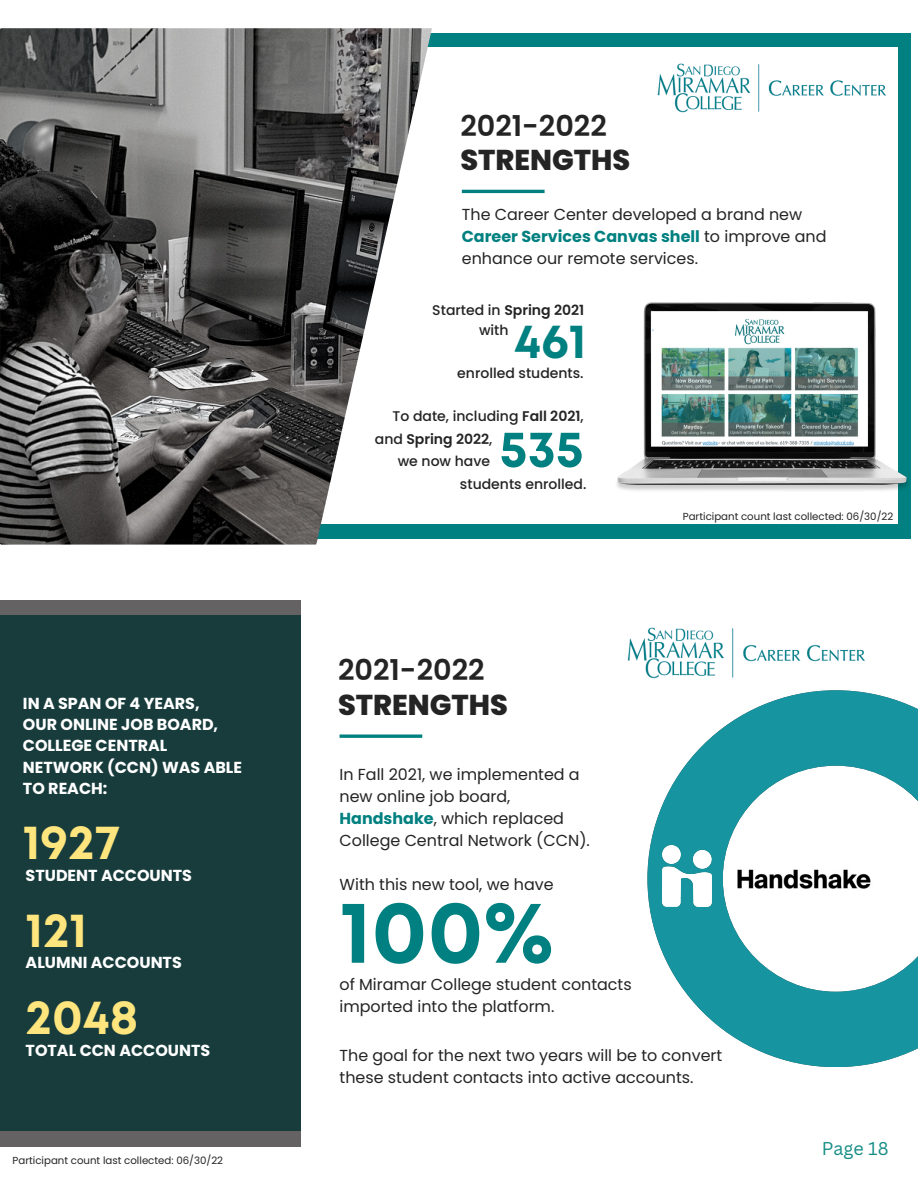
<style>
.page{position:relative;width:918px;height:1188px;background:#fff}
.page>*{position:absolute;margin:0;border:0;box-sizing:border-box;transform-origin:0 0}
.t1{font:700 88.5px "Mont";color:#008080}
.t2{font:700 51.3px "Mont";color:#008080}
.t3{font:700 48.45px/87.3px "Mont";color:#ffe57d}
.t4{font:700 48.45px "Mont";color:#008080}
.t5{font:600 28.65px "Poppins";color:#242424}
.t6{font:800 28.65px "Poppins";color:#242424}
.t7{font:18px "Canva Sans";color:#178d86}
.t8{font:15.9px/22px "Poppins";color:#242424}
.t9{font:700 15.9px/21px "Poppins";color:#fff}
.t10{font:500 13.95px/19.6px "Poppins";color:#242424}
.t11{font:600 13.95px "Poppins";color:#242424}
.t12{font:10.2px "Poppins";color:#242424}
.s1{font-weight:700;color:#008080}
.s2{font-weight:600}
.s3{font-weight:500}
</style>
<div class="page">
<div style="left:24px;top:33px;width:886px;height:506px;background:#008080"></div>
<div style="left:21px;top:48px;width:877px;height:476px;background:#fff"></div>
<img style="left:0;top:28px;width:432px;height:517px">
<hr style="left:462px;top:190px;width:83px;height:3px;background:#008080">
<img style="left:657px;top:63px;width:229px;height:50px">
<img style="left:616px;top:302px;width:295px;height:191px">
<img style="left:653px;top:320px;width:213px;height:125px">
<div style="left:0;top:600px;width:300px;height:547px;background:#183c3c"></div>
<svg style="left:340px;top:734px;width:82px;height:4px"></svg>
<svg style="left:647px;top:690px;width:271px;height:377px"></svg>
<img style="left:663px;top:846px;width:48px;height:61px">
<img style="left:737px;top:860px;width:135px;height:32px">
<img style="left:627px;top:627px;width:238px;height:52px">
<p class="t9" style="left:23px;top:693px;width:221px">IN A SPAN OF 4 YEARS,<br>OUR ONLINE JOB BOARD,<br>COLLEGE CENTRAL<br>NETWORK (CCN) WAS ABLE<br>TO REACH:</p>
<h3 class="t3" style="left:23px;top:802px;width:117px">1927<br>121<br>2048</h3>
<p class="t9" style="left:26px;top:865px;width:168px">STUDENT ACCOUNTS</p>
<p class="t9" style="left:26px;top:952px;width:158px">ALUMNI ACCOUNTS</p>
<p class="t9" style="left:26px;top:1040px;width:186px">TOTAL CCN ACCOUNTS</p>
<p class="t12" style="left:13px;top:1154px;width:212px">Participant count last collected: 06/30/22</p>
<h3 class="t5" style="left:460px;top:106px;width:148px">2021-2022</h3>
<h3 class="t6" style="left:460px;top:140px;width:171px">STRENGTHS</h3>
<p class="t8" style="left:462px;top:203px;width:366px">The Career Center developed a brand new<br><span class="s1">Career Services Canvas shell</span> to improve and enhance our remote services.</p>
<p class="t10" style="left:479px;top:301px;width:107px;text-indent:-47px">Started in <span class="s2">Spring 2021 </span>with</p>
<p class="t10" style="left:457px;top:363px;width:128px">enrolled students.</p>
<h3 class="t4" style="left:514px;top:323px;width:74px">461</h3>
<p class="t10" style="left:393px;top:406px;width:193px">To date, including <span class="s2">Fall 2021</span>,</p>
<p class="t11" style="left:375px;top:429px;width:119px"><span class="s3">and</span> Spring 2022<span class="s3">,</span></p>
<p class="t10" style="left:398px;top:451px;width:94px">we now have</p>
<h2 class="t2" style="left:500px;top:430px;width:86px">535</h2>
<p class="t10" style="left:460px;top:474px;width:128px">students enrolled.</p>
<p class="t12" style="left:683px;top:509px;width:212px">Participant count last collected: 06/30/22</p>
<h3 class="t5" style="left:338px;top:650px;width:148px">2021-2022</h3>
<h3 class="t6" style="left:338px;top:685px;width:171px">STRENGTHS</h3>
<p class="t8" style="left:340px;top:763px;width:252px">In Fall 2021, we implemented a new online job board,<br><span class="s1">Handshake</span>, which replaced<br>College Central Network (CCN).</p>
<p class="t8" style="left:340px;top:873px;width:216px">With this new tool, we have</p>
<h1 class="t1" style="left:340px;top:899px;width:216px">100%</h1>
<p class="t8" style="left:340px;top:973px;width:294px">of Miramar College student contacts imported into the platform.</p>
<p class="t8" style="left:340px;top:1044px;width:384px">The goal for the next two years will be to convert these student contacts into active accounts.</p>
<p class="t7" style="left:822px;top:1136px;width:68px">Page 18</p>
</div>
